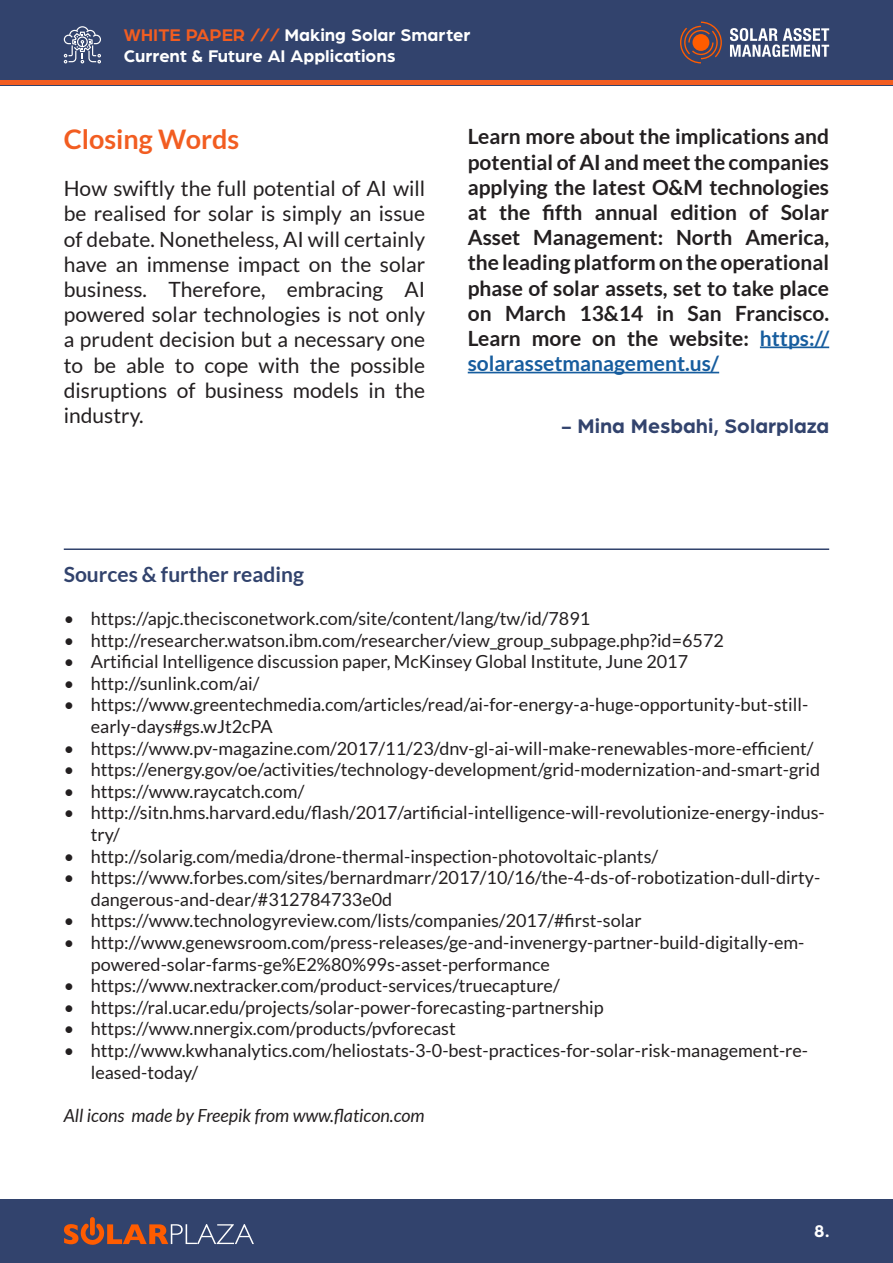
<style>
.page{position:relative;width:893px;height:1263px;background:#fff}
.page>*{position:absolute;margin:0;border:0;box-sizing:border-box;transform-origin:0 0}
.t1{font:700 27px "Lato";color:#f25d21}
.t2{font:700 21px/25.2px "Lato";color:#231f20;text-align:justify}
.t3{font:21px/25.2px "Lato";color:#231f20;text-align:justify}
.t4{font:700 21px "Arboria";color:#32436d}
.t5{font:700 21px "Lato";color:#32436d}
.t6{font:18px/21.6px "Lato";color:#231f20}
.t7{font:700 18px/21.6px "Arboria";color:#fff}
.t8{font:italic 18px "Lato";color:#231f20}
.s1{color:#f25d21}
.s2{color:#175d9e}
</style>
<div class="page">
<div style="left:0;top:1199px;width:893px;height:64px;background:#32436d"></div>
<div style="left:0;top:0;width:893px;height:85px;background:#32436d"></div>
<svg style="left:680px;top:22px;width:42px;height:41px"></svg>
<div style="left:692px;top:34px;width:17px;height:17px;background:#ff5c00;border-radius:50%"></div>
<svg style="left:730px;top:28px;width:99px;height:29px"></svg>
<svg style="left:64px;top:1217px;width:190px;height:28px"></svg>
<hr style="left:0;top:81px;width:893px;height:4px;background:#f25d21">
<svg style="left:64px;top:26px;width:37px;height:37px"></svg>
<hr style="left:760px;top:346px;width:69px;height:2px;background:#175d9e">
<hr style="left:468px;top:372px;width:251px;height:1px;background:#175d9e">
<hr style="left:64px;top:548px;width:765px;height:2px;background:#32436d">
<p class="t7" style="left:124px;top:23px;width:348px"><span class="s1">WHITE PAPER ///</span> Making Solar Smarter<br>Current &amp; Future AI Applications</p>
<p class="t1" style="left:64px;top:124px;width:177px">Closing Words</p>
<p class="t3" style="left:64px;top:176px;width:363px">How swiftly the full potential of AI will be realised for solar is simply an issue of debate. Nonetheless, AI will certainly have an immense impact on the solar business. Therefore, embracing AI powered solar technologies is not only a prudent decision but a necessary one to be able to cope with the possible disruptions of business models in the industry.</p>
<p class="t2" style="left:468px;top:124px;width:363px">Learn more about the implications and potential of AI and meet the companies applying the latest O&amp;M technologies at the fifth annual edition of Solar Asset Management: North America, the leading platform on the operational phase of solar assets, set to take place on March 13&amp;14 in San Francisco.<br>Learn more on the website: <span class="s2">https:// solarassetmanagement.us/</span></p>
<p class="t4" style="left:561px;top:412px;width:269px">- Mina Mesbahi, Solarplaza</p>
<p class="t5" style="left:64px;top:562px;width:242px">Sources &amp; further reading</p>
<p class="t6" style="left:64px;top:607px;width:528px">• https://apjc.thecisconetwork.com/site/content/lang/tw/id/7891</p>
<p class="t6" style="left:64px;top:629px;width:662px">• http://researcher.watson.ibm.com/researcher/view_group_subpage.php?id=6572</p>
<p class="t6" style="left:64px;top:651px;width:626px">• Artificial Intelligence discussion paper, McKinsey Global Institute, June 2017</p>
<p class="t6" style="left:64px;top:672px;width:197px">• http://sunlink.com/ai/</p>
<p class="t6" style="left:91px;top:694px;width:719px;text-indent:-27px">• https://www.greentechmedia.com/articles/read/ai-for-energy-a-huge-opportunity-but-still&shy;early-days#gs.wJt2cPA</p>
<p class="t6" style="left:64px;top:737px;width:751px">• https://www.pv-magazine.com/2017/11/23/dnv-gl-ai-will-make-renewables-more-efficient/</p>
<p class="t6" style="left:64px;top:759px;width:758px">• https://energy.gov/oe/activities/technology-development/grid-modernization-and-smart-grid</p>
<p class="t6" style="left:64px;top:780px;width:242px">• https://www.raycatch.com/</p>
<p class="t6" style="left:91px;top:802px;width:736px;text-indent:-27px">• http://sitn.hms.harvard.edu/flash/2017/artificial-intelligence-will-revolutionize-energy-indus&shy;try/</p>
<p class="t6" style="left:64px;top:845px;width:596px">• http://solarig.com/media/drone-thermal-inspection-photovoltaic-plants/</p>
<p class="t6" style="left:91px;top:867px;width:731px;text-indent:-27px">• https://www.forbes.com/sites/bernardmarr/2017/10/16/the-4-ds-of-robotization-dull-dirty&shy;dangerous-and-dear/#312784733e0d</p>
<p class="t6" style="left:64px;top:910px;width:579px">• https://www.technologyreview.com/lists/companies/2017/#first-solar</p>
<p class="t6" style="left:91px;top:931px;width:715px;text-indent:-27px">• http://www.genewsroom.com/press-releases/ge-and-invenergy-partner-build-digitally-em&shy;powered-solar-farms-ge%E2%80%99s-asset-performance</p>
<p class="t6" style="left:64px;top:975px;width:497px">• https://www.nextracker.com/product-services/truecapture/</p>
<p class="t6" style="left:64px;top:996px;width:542px">• https://ral.ucar.edu/projects/solar-power-forecasting-partnership</p>
<p class="t6" style="left:64px;top:1018px;width:393px">• https://www.nnergix.com/products/pvforecast</p>
<p class="t6" style="left:91px;top:1039px;width:719px;text-indent:-27px">• http://www.kwhanalytics.com/heliostats-3-0-best-practices-for-solar-risk-management-re&shy;leased-today/</p>
<p class="t8" style="left:64px;top:1105px;width:362px">All icons made by Freepik from www.flaticon.com</p>
<p class="t7" style="left:814px;top:1219px;width:17px">8.</p>
</div>
